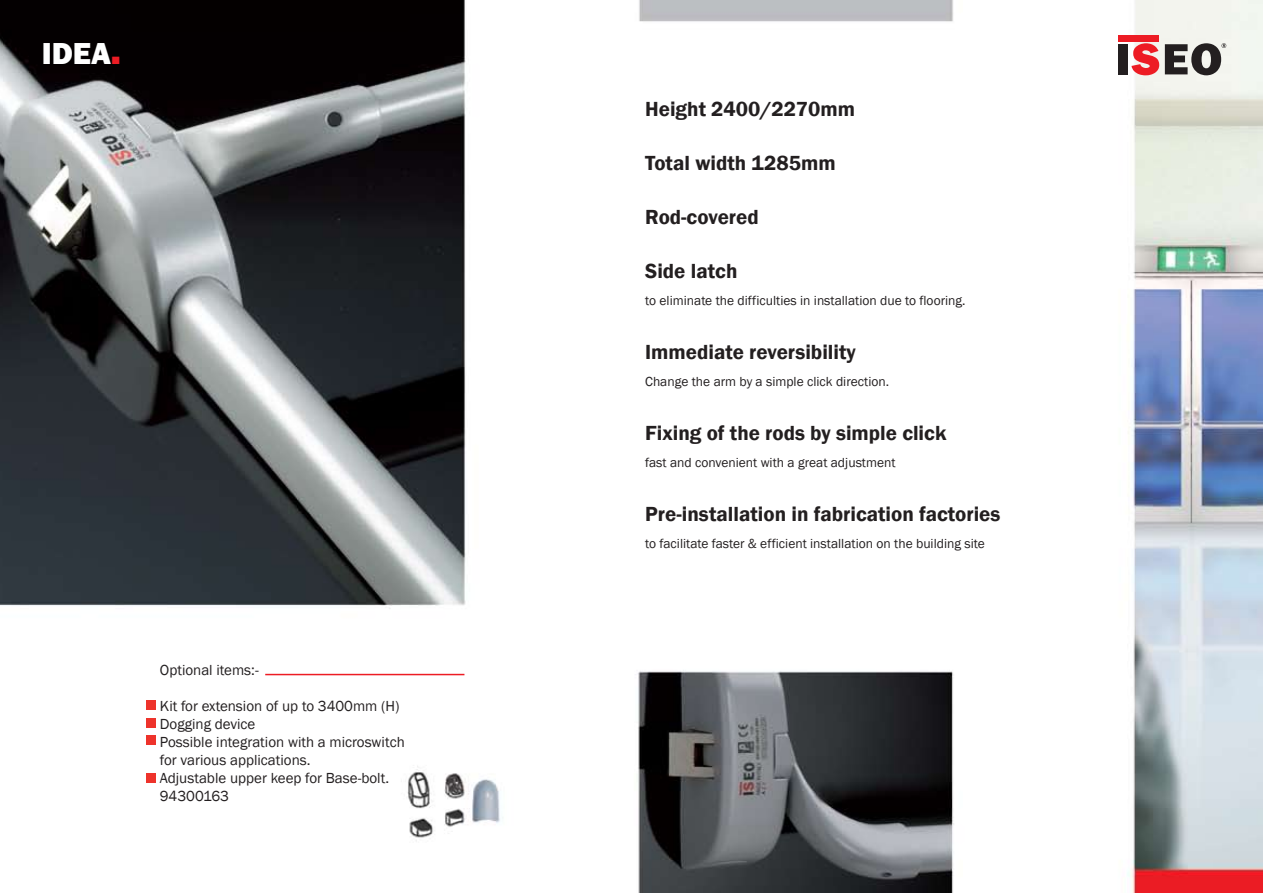
<style>
.page{position:relative;width:1263px;height:893px;background:#fff}
.page>*{position:absolute;margin:0;border:0;box-sizing:border-box;transform-origin:0 0}
.t1{font:800 31.2px "Franklin Gothic";color:#fff}
.t2{font:600 21px "Franklin Gothic";color:#231f20}
.t3{font:15px/18px "Franklin Gothic";color:#231f20}
.t4{font:13.5px "Franklin Gothic";color:#231f20}
.s1{font-size:15.6px;color:#ed1c24}
</style>
<div class="page">
<img style="left:0;top:0;width:1263px;height:893px">
<div style="left:146px;top:700px;width:10px;height:10px;background:#ee332b"></div>
<div style="left:146px;top:718px;width:10px;height:10px;background:#ee332b"></div>
<div style="left:146px;top:735px;width:10px;height:10px;background:#ee332b"></div>
<div style="left:146px;top:773px;width:10px;height:10px;background:#ee332b"></div>
<hr style="left:265px;top:674px;width:199px;height:1px;background:#ed1c24">
<div style="left:1119px;top:44px;width:9px;height:30px;background:#231f20"></div>
<div style="left:1119px;top:35px;width:40px;height:6px;background:#ed1c24"></div>
<svg style="left:1131px;top:43px;width:28px;height:32px"></svg>
<svg style="left:1165px;top:43px;width:61px;height:32px;background:#757371"></svg>
<p class="t1" style="left:42px;top:34px;width:80px">IDEA<span class="s1">■</span></p>
<p class="t3" style="left:160px;top:661px;width:100px">Optional items:-</p>
<p class="t3" style="left:160px;top:697px;width:246px">Kit for extension of up to 3400mm (H)<br>Dogging device<br>Possible integration with a microswitch for various applications.<br>Adjustable upper keep for Base-bolt.<br>94300163</p>
<p class="t2" style="left:645px;top:96px;width:211px">Height 2400/2270mm</p>
<p class="t2" style="left:645px;top:150px;width:192px">Total width 1285mm</p>
<p class="t2" style="left:645px;top:204px;width:115px">Rod-covered</p>
<p class="t2" style="left:645px;top:258px;width:94px">Side latch</p>
<p class="t4" style="left:645px;top:292px;width:322px">to eliminate the difficulties in installation due to flooring.</p>
<p class="t2" style="left:645px;top:339px;width:212px">Immediate reversibility</p>
<p class="t4" style="left:645px;top:373px;width:245px">Change the arm by a simple click direction.</p>
<p class="t2" style="left:645px;top:420px;width:303px">Fixing of the rods by simple click</p>
<p class="t4" style="left:645px;top:454px;width:252px">fast and convenient with a great adjustment</p>
<p class="t2" style="left:645px;top:501px;width:357px">Pre-installation in fabrication factories</p>
<p class="t4" style="left:645px;top:535px;width:341px">to facilitate faster &amp; efficient installation on the building site</p>
</div>
